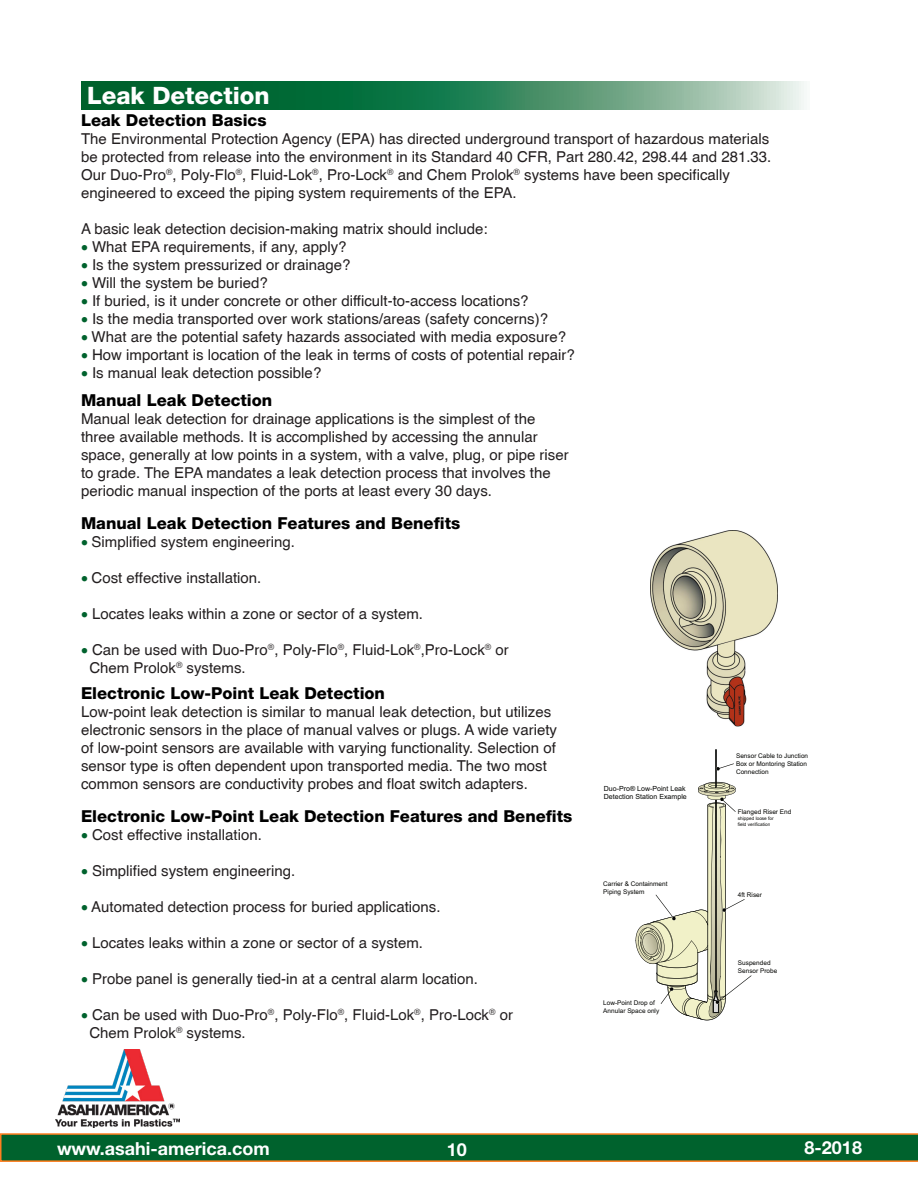
<style>
.page{position:relative;width:918px;height:1188px;background:#fff}
.page>*{position:absolute;margin:0;border:0;box-sizing:border-box;transform-origin:0 0}
.t1{font:800 24px "Helvetica Neue";color:#fff}
.t2{font:700 18px "Helvetica Neue LT Std";color:#fff}
.heading_1{font:800 16.5px "Helvetica Neue";color:#000}
.Pa0{font:15px/18px "Helvetica";color:#221e1f}
.Pa0-2{font:15px "Helvetica";color:#231f20}
.heading_1-2{font:15px "Helvetica";color:#231f20}
.t3{font:7.05px/8.4px "Arial";color:#040503}
.t4{font:6.45px/7.8px "Arial";color:#040503}
.t5{font:4.65px/5.7px "Arial";color:#040503}
.s1{color:#00622d}
</style>
<div class="page">
<svg style="left:0;top:1133px;width:918px;height:29px;background:#1e662d"></svg>
<img style="left:56px;top:1050px;width:124px;height:77px">
<svg style="left:82px;top:82px;width:722px;height:27px;background:#3c8a62"></svg>
<svg style="left:636px;top:749px;width:116px;height:271px"></svg>
<img style="left:650px;top:530px;width:127px;height:197px">
<p class="t1" style="left:87px;top:81px;width:184px">Leak Detection</p>
<p class="heading_1" style="left:81px;top:111px;width:187px">Leak Detection Basics</p>
<p class="Pa0" style="left:81px;top:130px;width:692px">The Environmental Protection Agency (EPA) has directed underground transport of hazardous materials be protected from release into the environment in its Standard 40 CFR, Part 280.42, 298.44 and 281.33.<br>Our Duo-Pro<sup>®</sup>, Poly-Flo<sup>®</sup>, Fluid-Lok<sup>®</sup>, Pro-Lock<sup>®</sup> and Chem Prolok<sup>®</sup> systems have been specifically engineered to exceed the piping system requirements of the EPA.</p>
<p class="Pa0" style="left:81px;top:220px;width:408px">A basic leak detection decision-making matrix should include:</p>
<p class="Pa0" style="left:81px;top:238px;width:267px"><span class="s1">•</span> What EPA requirements, if any, apply?</p>
<p class="Pa0" style="left:81px;top:256px;width:271px"><span class="s1">•</span> Is the system pressurized or drainage?</p>
<p class="Pa0" style="left:81px;top:274px;width:188px"><span class="s1">•</span> Will the system be buried?</p>
<p class="Pa0" style="left:81px;top:292px;width:449px"><span class="s1">•</span> If buried, is it under concrete or other difficult-to-access locations?</p>
<p class="Pa0" style="left:81px;top:310px;width:469px"><span class="s1">•</span> Is the media transported over work stations/areas (safety concerns)?</p>
<p class="Pa0" style="left:81px;top:328px;width:487px"><span class="s1">•</span> What are the potential safety hazards associated with media exposure?</p>
<p class="Pa0" style="left:81px;top:346px;width:495px"><span class="s1">•</span> How important is location of the leak in terms of costs of potential repair?</p>
<p class="Pa0" style="left:81px;top:364px;width:242px"><span class="s1">•</span> Is manual leak detection possible?</p>
<p class="heading_1" style="left:81px;top:390px;width:193px">Manual Leak Detection</p>
<p class="Pa0" style="left:81px;top:409px;width:489px">Manual leak detection for drainage applications is the simplest of the three available methods. It is accomplished by accessing the annular space, generally at low points in a system, with a valve, plug, or pipe riser to grade. The EPA mandates a leak detection process that involves the periodic manual inspection of the ports at least every 30 days.</p>
<p class="heading_1" style="left:81px;top:513px;width:381px">Manual Leak Detection Features and Benefits</p>
<p class="Pa0-2" style="left:81px;top:532px;width:216px"><span class="s1">•</span> Simplified system engineering.</p>
<p class="Pa0-2" style="left:81px;top:568px;width:182px"><span class="s1">•</span> Cost effective installation.</p>
<p class="Pa0-2" style="left:81px;top:604px;width:344px"><span class="s1">•</span> Locates leaks within a zone or sector of a system.</p>
<p class="Pa0-2" style="left:81px;top:640px;width:429px"><span class="s1">•</span> Can be used with Duo-Pro<sup>®</sup>, Poly-Flo<sup>®</sup>, Fluid-Lok<sup>®</sup>,Pro-Lock<sup>®</sup> or</p>
<p class="Pa0-2" style="left:89px;top:658px;width:158px">Chem Prolok<sup>®</sup> systems.</p>
<p class="heading_1" style="left:81px;top:683px;width:306px">Electronic Low-Point Leak Detection</p>
<p class="Pa0" style="left:81px;top:702px;width:478px">Low-point leak detection is similar to manual leak detection, but utilizes electronic sensors in the place of manual valves or plugs. A wide variety of low-point sensors are available with varying functionality. Selection of sensor type is often dependent upon transported media. The two most common sensors are conductivity probes and float switch adapters.</p>
<p class="heading_1" style="left:81px;top:806px;width:493px">Electronic Low-Point Leak Detection Features and Benefits</p>
<p class="heading_1-2" style="left:81px;top:825px;width:182px"><span class="s1">•</span> Cost effective installation.</p>
<p class="Pa0-2" style="left:81px;top:861px;width:216px"><span class="s1">•</span> Simplified system engineering.</p>
<p class="Pa0-2" style="left:81px;top:897px;width:361px"><span class="s1">•</span> Automated detection process for buried applications.</p>
<p class="Pa0-2" style="left:81px;top:933px;width:344px"><span class="s1">•</span> Locates leaks within a zone or sector of a system.</p>
<p class="Pa0-2" style="left:81px;top:969px;width:399px"><span class="s1">•</span> Probe panel is generally tied-in at a central alarm location.</p>
<p class="Pa0-2" style="left:81px;top:1005px;width:434px"><span class="s1">•</span> Can be used with Duo-Pro<sup>®</sup>, Poly-Flo<sup>®</sup>, Fluid-Lok<sup>®</sup>, Pro-Lock<sup>®</sup> or</p>
<p class="Pa0-2" style="left:89px;top:1023px;width:158px">Chem Prolok<sup>®</sup> systems.</p>
<p class="t4" style="left:736px;top:752px;width:74px">Sensor Cable to Junction<br>Box or Montoring Station<br>Connection</p>
<p class="t3" style="left:604px;top:784px;width:85px">Duo-Pro® Low-Point Leak<br>Detection Station Example</p>
<p class="t4" style="left:738px;top:808px;width:55px">Flanged Riser End</p>
<p class="t5" style="left:738px;top:816px;width:37px">shipped loose for field verification</p>
<p class="t4" style="left:603px;top:880px;width:66px">Carrier &amp; Containment<br>Piping System</p>
<p class="t4" style="left:738px;top:891px;width:26px">4ft Riser</p>
<p class="t4" style="left:738px;top:959px;width:41px">Suspended<br>Sensor Probe</p>
<p class="t4" style="left:603px;top:999px;width:58px">Low-Point Drop of<br>Annular Space only</p>
<p class="t2" style="left:57px;top:1137px;width:214px">www.asahi-america.com</p>
<p class="t2" style="left:447px;top:1139px;width:22px">10</p>
<p class="t2" style="left:805px;top:1137px;width:59px">8-2018</p>
</div>
